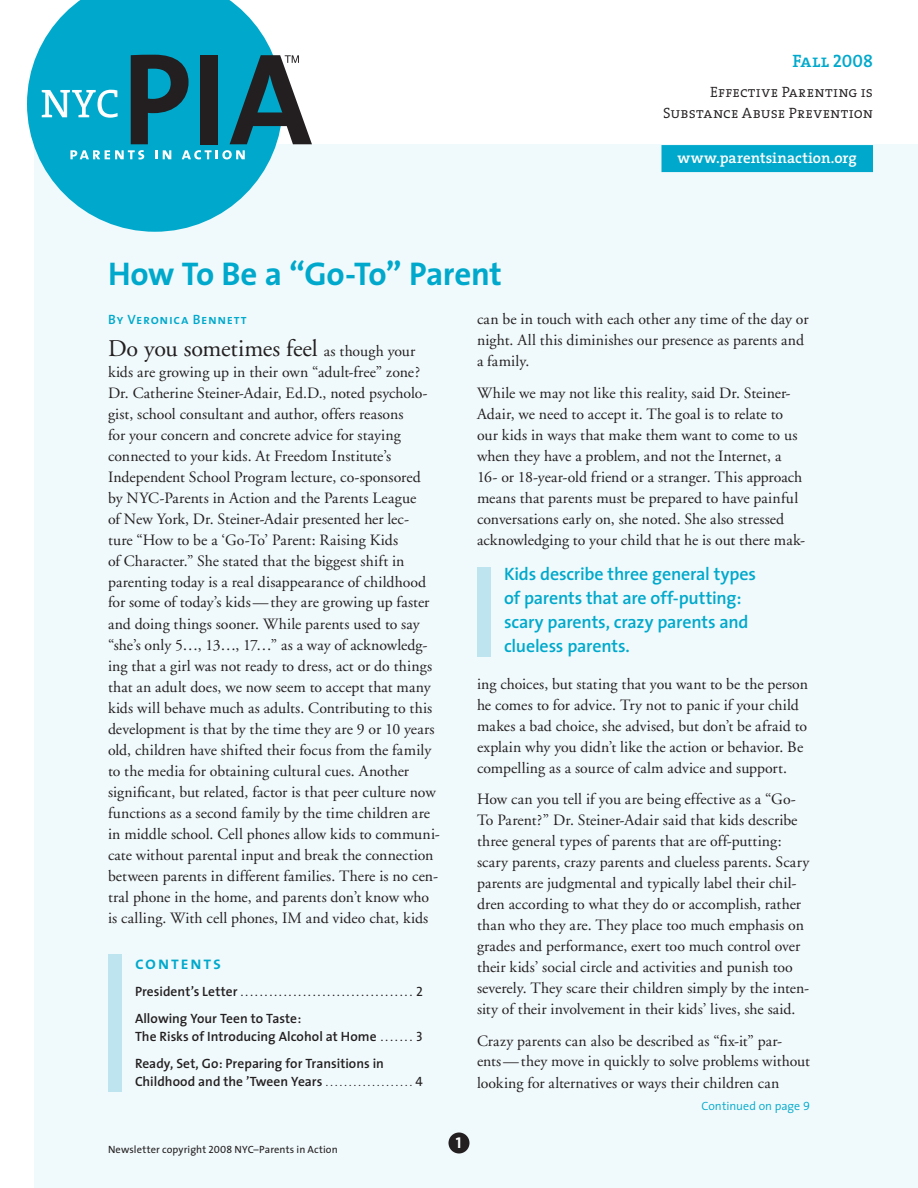
<style>
.page{position:relative;width:918px;height:1188px;background:#fff}
.page>*{position:absolute;margin:0;border:0;box-sizing:border-box;transform-origin:0 0}
.t1{font:700 33px "The Sans";letter-spacing:-.01em;color:#00a9cc}
.t2{font:24px "Adobe Garamond";letter-spacing:-.005em;color:#231f20}
.t3{font:600 18px/24px "The Sans";letter-spacing:-.01em;color:#00a9cc}
.t4{font:18px "The Serif Semi Bold Caps";color:#00a9cc}
.t5{font:18px "The Sans Semi Bold Caps";letter-spacing:.09em;color:#00a9cc}
.t6{font:15.75px/21px "Adobe Garamond";letter-spacing:.005em;color:#231f20}
.t7{font:15px/21px "The Serif Semi Light Caps";letter-spacing:.01em;color:#231f20;text-align:right}
.t8{font:600 15px "The Serif";color:#fff}
.t9{font:600 13.5px/18px "The Sans";color:#231f20}
.t10{font:13.5px "The Sans Semi Bold Caps";letter-spacing:.06em;color:#00a9cc}
.t11{font:300 12px "The Sans";color:#00a9cc}
.t12{font:600 10.5px "The Sans";color:#231f20}
.t13{font:10.5px "The Sans";letter-spacing:.01em;color:#231f20}
.s1{font-size:15.75px}
.s2{font-family:"The Sans Semi Light Caps";font-weight:400}
.s3{font-size:13.5px}
.s4{font-family:"The Sans Caps";font-weight:400;font-size:13.5px}
.s5{font-size:10.5px}
.s6{font-family:"The Sans Caps";font-weight:400}
.s7{font-family:"The Sans Caps";font-weight:400;font-size:10.5px}
.s8{font-family:"The Sans Caps"}
</style>
<div class="page">
<div style="left:34px;top:144px;width:884px;height:1044px;background:#f0f9fb"></div>
<div style="left:448px;top:1132px;width:22px;height:22px;background:#231f20;border-radius:50%"></div>
<svg style="left:27px;top:0;width:250px;height:232px;fill:#00a9cc"></svg>
<svg style="left:42px;top:90px;width:76px;height:28px"></svg>
<svg style="left:131px;top:55px;width:58px;height:89px;background:#135b6b"></svg>
<div style="left:200px;top:55px;width:17px;height:89px;background:#231f20"></div>
<svg style="left:70px;top:150px;width:74px;height:9px"></svg>
<svg style="left:155px;top:150px;width:2px;height:9px"></svg>
<svg style="left:163px;top:150px;width:8px;height:9px"></svg>
<svg style="left:182px;top:150px;width:63px;height:9px"></svg>
<svg style="left:230px;top:55px;width:82px;height:89px"></svg>
<div style="left:662px;top:145px;width:211px;height:27px;background:#00a9cc"></div>
<div style="left:108px;top:954px;width:14px;height:138px;background:#bde4ef"></div>
<div style="left:477px;top:567px;width:13px;height:90px;background:#bde4ef"></div>
<p class="t4" style="left:792px;top:46px;width:82px">Fall 2008</p>
<p class="t7" style="left:663px;top:81px;width:211px">Effective Parenting is<br>Substance Abuse Prevention</p>
<p class="t8" style="left:677px;top:145px;width:181px">www.parentsinaction.org</p>
<h1 class="t1" style="left:108px;top:246px;width:396px">How To Be a “Go-To” Parent</h1>
<p class="t10" style="left:108px;top:308px;width:140px">By Veronica Bennett</p>
<h2 class="t2" style="left:108px;top:335px;width:309px">Do you sometimes feel <span class="s1">as though your</span></h2>
<p class="t6" style="left:108px;top:361px;width:333px">kids are growing up in their own “adult-free” zone?<br>Dr. Catherine Steiner-Adair, Ed.D., noted psycholo&shy;gist, school consultant and author, offers reasons<br>for your concern and concrete advice for staying connected to your kids. At Freedom Institute’s Independent School Program lecture, co-sponsored<br>by NYC-Parents in Action and the Parents League<br>of New York, Dr. Steiner-Adair presented her lec-<br>ture “How to be a ‘Go-To’ Parent: Raising Kids<br>of Character.” She stated that the biggest shift in parenting today is a real disappearance of childhood for some of today’s kids—they are growing up faster and doing things sooner. While parents used to say “she’s only 5…, 13…, 17…” as a way of acknowledg&shy;ing that a girl was not ready to dress, act or do things that an adult does, we now seem to accept that many kids will behave much as adults. Contributing to this development is that by the time they are 9 or 10 years old, children have shifted their focus from the family to the media for obtaining cultural cues. Another significant, but related, factor is that peer culture now functions as a second family by the time children are in middle school. Cell phones allow kids to communi&shy;cate without parental input and break the connection between parents in different families. There is no cen&shy;tral phone in the home, and parents don’t know who is calling. With cell phones, IM and video chat, kids</p>
<p class="t6" style="left:477px;top:309px;width:333px">can be in touch with each other any time of the day or night. All this diminishes our presence as parents and a family.</p>
<p class="t6" style="left:477px;top:382px;width:330px">While we may not like this reality, said Dr. Steiner-Adair, we need to accept it. The goal is to relate to our kids in ways that make them want to come to us when they have a problem, and not the Internet, a 16- or 18-year-old friend or a stranger. This approach means that parents must be prepared to have painful conversations early on, she noted. She also stressed acknowledging to your child that he is out there mak-</p>
<p class="t3" style="left:504px;top:561px;width:254px">Kids describe three general types of parents that are off-putting: scary parents, crazy parents and clueless parents.</p>
<p class="t6" style="left:477px;top:673px;width:333px">ing choices, but stating that you want to be the person he comes to for advice. Try not to panic if your child makes a bad choice, she advised, but don’t be afraid to explain why you didn’t like the action or behavior. Be compelling as a source of calm advice and support.</p>
<p class="t6" style="left:477px;top:789px;width:334px">How can you tell if you are being effective as a “Go-To Parent?” Dr. Steiner-Adair said that kids describe three general types of parents that are off-putting: scary parents, crazy parents and clueless parents. Scary parents are judgmental and typically label their chil&shy;dren according to what they do or accomplish, rather than who they are. They place too much emphasis on grades and performance, exert too much control over their kids’ social circle and activities and punish too severely. They scare their children simply by the inten&shy;sity of their involvement in their kids’ lives, she said.</p>
<p class="t6" style="left:477px;top:1030px;width:335px">Crazy parents can also be described as “fix-it” par&shy;ents—they move in quickly to solve problems without looking for alternatives or ways their children can</p>
<p class="t11" style="left:701px;top:1096px;width:110px">Continued on page <span class="s2">9</span></p>
<p class="t5" style="left:135px;top:948px;width:88px">contents</p>
<p class="t12" style="left:135px;top:984px;width:290px"><span class="s3">President’s Letter</span> .................................... <span class="s4">2</span></p>
<p class="t9" style="left:135px;top:1009px;width:289px">Allowing Your Teen to Taste:<br>The Risks of Introducing Alcohol at Home <span class="s5">. . . . . . .</span> <span class="s6">3</span></p>
<p class="t9" style="left:135px;top:1054px;width:290px">Ready, Set, Go: Preparing for Transitions in<br>Childhood and the ’Tween Years <span class="s7">. . . . . . . . . . . . . . . . . . . .</span> <span class="s6">4</span></p>
<p class="t13" style="left:108px;top:1141px;width:231px">Newsletter copyright <span class="s8">2008</span> NYC–Parents in Action</p>
</div>
